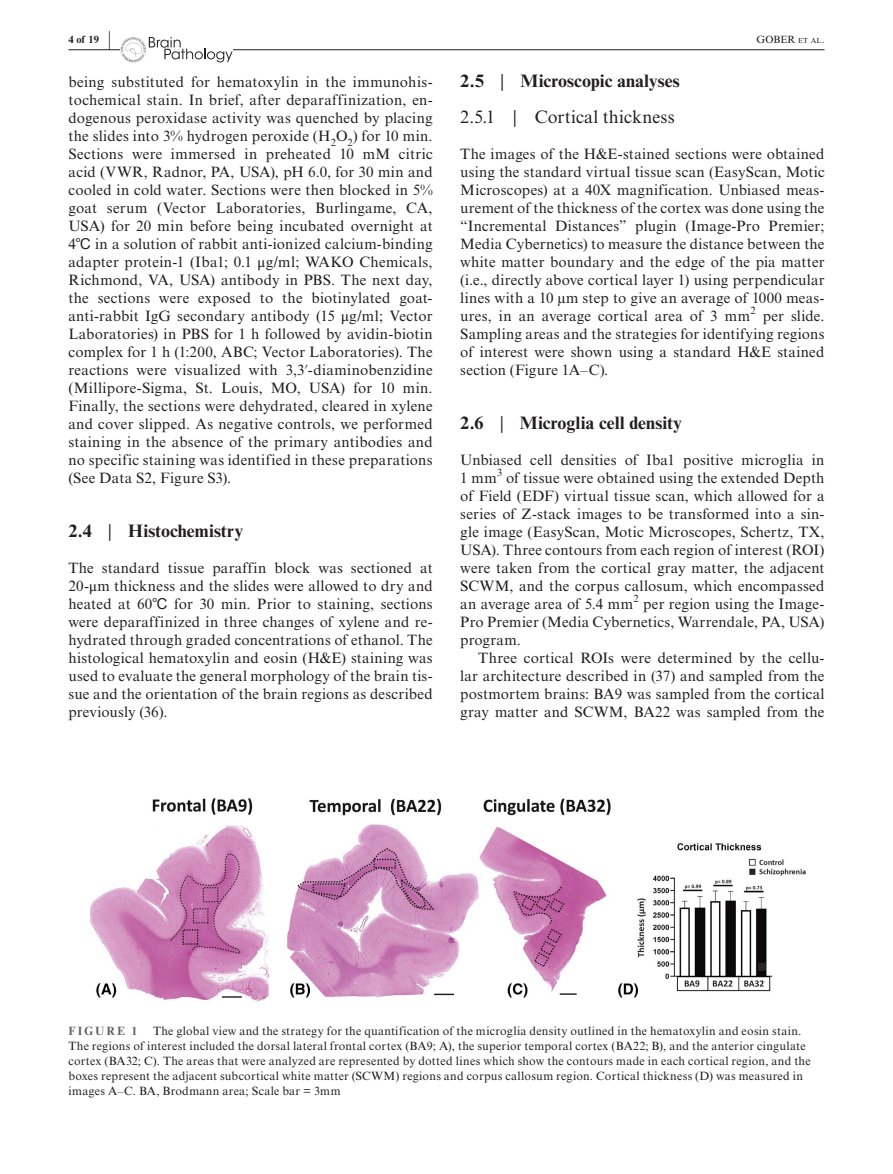
<style>
.page{position:relative;width:893px;height:1174px;background:#fff}
.page>*{position:absolute;margin:0;border:0;box-sizing:border-box;transform-origin:0 0}
.t1{font:18px/36px "Times New Roman MT Std";letter-spacing:.01em;color:#231f20}
.t2{font:700 18px "Times New Roman MT Std";color:#231f20}
.t3{font:15px/18px "Times New Roman MT Std";letter-spacing:.015em;color:#231f20;text-align:justify}
.t4{font:12px/15px "Times New Roman MT Std";letter-spacing:.025em;color:#231f20}
.t5{font:700 12px "Times New Roman MT Std";letter-spacing:.175em;color:#636366}
.t6{font:10.5px "Times New Roman MT Std";color:#231f20}
.t7{font:700 10.5px "Times New Roman MT Std";color:#231f20}
.t8{font:10.5px "Times New Roman MT Std";color:#231f20}
.s1{font-size:20.25px}
.s2{font-size:7.35px}
.s3{font-family:"Arial Unicode MS"}
.s4{font-family:"STIX"}
.s5{font-weight:400}
.s6{font-weight:700}
</style>
<div class="page">
<hr style="left:68px;top:49px;width:756px;height:1px;background:#231f20">
<svg style="left:121px;top:37px;width:112px;height:25px"></svg>
<img style="left:88px;top:798px;width:718px;height:204px">
<p class="t7" style="left:68px;top:33px;width:43px">4 of 19 <span class="s1">|</span></p>
<p class="t6" style="left:756px;top:33px;width:70px">GOBER <span class="s2">et al</span>.</p>
<p class="t3" style="left:68px;top:73px;width:366px">being substituted for hematoxylin in the immunohis&shy;tochemical stain. In brief, after deparaffinization, en&shy;dogenous peroxidase activity was quenched by placing the slides into 3% hydrogen peroxide (H<sub>2</sub>O<sub>2</sub>) for 10 min.<br>Sections were immersed in preheated 10 mM citric acid (VWR, Radnor, PA, USA), pH 6.0, for 30 min and cooled in cold water. Sections were then blocked in 5% goat serum (Vector Laboratories, Burlingame, CA, USA) for 20 min before being incubated overnight at 4<span class="s3">℃</span> in a solution of rabbit anti-ionized calcium-binding adapter protein-1 (Iba1; 0.1 <span class="s4">μ</span>g/ml; WAKO Chemicals, Richmond, VA, USA) antibody in PBS. The next day, the sections were exposed to the biotinylated goat&shy;anti-rabbit IgG secondary antibody (15 <span class="s4">μ</span>g/ml; Vector Laboratories) in PBS for 1 h followed by avidin-biotin complex for 1 h (1:200, ABC; Vector Laboratories). The reactions were visualized with 3,3<span class="s4">′</span>-diaminobenzidine (Millipore-Sigma, St. Louis, MO, USA) for 10 min.<br>Finally, the sections were dehydrated, cleared in xylene and cover slipped. As negative controls, we performed staining in the absence of the primary antibodies and no specific staining was identified in these preparations (See Data S2, Figure S3).</p>
<p class="t2" style="left:68px;top:520px;width:176px">2.4 <span class="s5">|</span> Histochemistry</p>
<p class="t3" style="left:68px;top:559px;width:366px">The standard tissue paraffin block was sectioned at 20-<span class="s4">μ</span>m thickness and the slides were allowed to dry and heated at 60<span class="s3">℃</span> for 30 min. Prior to staining, sections were deparaffinized in three changes of xylene and re&shy;hydrated through graded concentrations of ethanol. The histological hematoxylin and eosin (H&amp;E) staining was used to evaluate the general morphology of the brain tis&shy;sue and the orientation of the brain regions as described previously (36).</p>
<p class="t1" style="left:460px;top:63px;width:221px"><span class="s6">2.5</span> | <span class="s6">Microscopic analyses<br></span>2.5.1 | Cortical thickness</p>
<p class="t3" style="left:460px;top:145px;width:366px">The images of the H&amp;E-stained sections were obtained using the standard virtual tissue scan (EasyScan, Motic Microscopes) at a 40X magnification. Unbiased meas&shy;urement of the thickness of the cortex was done using the “Incremental Distances” plugin (Image-Pro Premier; Media Cybernetics) to measure the distance between the white matter boundary and the edge of the pia matter (i.e., directly above cortical layer 1) using perpendicular lines with a 10 µm step to give an average of 1000 meas&shy;ures, in an average cortical area of 3 mm</p>
<p class="t8" style="left:750px;top:305px;width:7px">2</p>
<p class="t3" style="left:460px;top:307px;width:366px;text-indent:302px">per slide.<br>Sampling areas and the strategies for identifying regions of interest were shown using a standard H&amp;E stained section (Figure 1A–C).</p>
<p class="t2" style="left:460px;top:412px;width:223px">2.6 <span class="s5">|</span> Microglia cell density</p>
<p class="t3" style="left:460px;top:451px;width:366px">Unbiased cell densities of Iba1 positive microglia in<br>1 mm</p>
<p class="t8" style="left:497px;top:467px;width:7px">3</p>
<p class="t3" style="left:460px;top:469px;width:366px;text-indent:46px">of tissue were obtained using the extended Depth of Field (EDF) virtual tissue scan, which allowed for a series of Z-stack images to be transformed into a sin&shy;gle image (EasyScan, Motic Microscopes, Schertz, TX, USA). Three contours from each region of interest (ROI) were taken from the cortical gray matter, the adjacent SCWM, and the corpus callosum, which encompassed an average area of 5.4 mm</p>
<p class="t8" style="left:633px;top:593px;width:7px">2</p>
<p class="t3" style="left:460px;top:595px;width:366px;text-indent:183px">per region using the Image-Pro Premier (Media Cybernetics, Warrendale, PA, USA) program.</p>
<p class="t3" style="left:460px;top:649px;width:366px;text-indent:18px">Three cortical ROIs were determined by the cellu&shy;lar architecture described in (37) and sampled from the postmortem brains: BA9 was sampled from the cortical gray matter and SCWM, BA22 was sampled from the</p>
<p class="t4" style="left:68px;top:1023px;width:744px;text-indent:85px">The global view and the strategy for the quantification of the microglia density outlined in the hematoxylin and eosin stain.<br>The regions of interest included the dorsal lateral frontal cortex (BA9; A), the superior temporal cortex (BA22; B), and the anterior cingulate cortex (BA32; C). The areas that were analyzed are represented by dotted lines which show the contours made in each cortical region, and the boxes represent the adjacent subcortical white matter (SCWM) regions and corpus callosum region. Cortical thickness (D) was measured in images A–C. BA, Brodmann area; Scale bar = 3mm</p>
<p class="t5" style="left:68px;top:1024px;width:71px">FIGURE 1</p>
</div>
